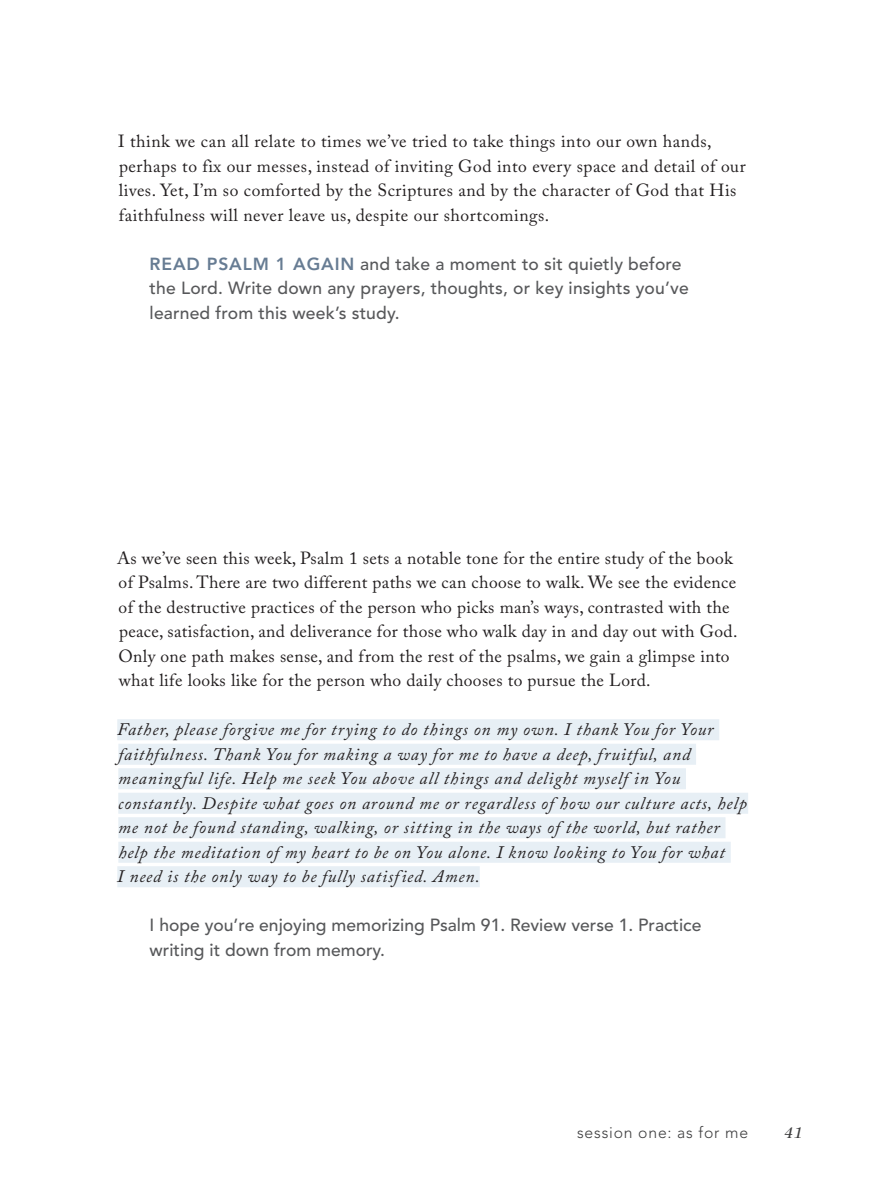
<style>
.page{position:relative;width:882px;height:1197px;background:#fff}
.page>*{position:absolute;margin:0;border:0;box-sizing:border-box;transform-origin:0 0}
.Body_No_Indent{font:17.5px/24.5px "Adobe Caslon Pro";letter-spacing:.02em;color:#231f20}
.Body_No_Indent-2{font:italic 17.5px/24.5px "Adobe Caslon Pro";letter-spacing:.05em;color:#231f20}
.Activity_Questions{font:500 17.5px/24.5px "Avenir LT Std";letter-spacing:.01em;color:#57585a}
.Activity_Questions_N{font:500 17.5px/24.5px "Avenir LT Std";color:#57585a}
.t1{font:300 15.75px "Avenir LT Std";letter-spacing:.05em;color:#3e3e3f}
.t2{font:italic 15.75px "Caslon 224 Std";color:#3e3e3f}
.s1{font-family:"Avenir";font-weight:800;color:#677c93}
</style>
<div class="page">
<div style="left:117px;top:719px;width:602px;height:21px;background:#e7eff5"></div>
<div style="left:118px;top:744px;width:578px;height:21px;background:#e7eff5"></div>
<div style="left:118px;top:768px;width:568px;height:21px;background:#e7eff5"></div>
<div style="left:118px;top:793px;width:630px;height:21px;background:#e7eff5"></div>
<div style="left:118px;top:817px;width:608px;height:21px;background:#e7eff5"></div>
<div style="left:118px;top:842px;width:613px;height:21px;background:#e7eff5"></div>
<div style="left:117px;top:866px;width:363px;height:21px;background:#e7eff5"></div>
<p class="Body_No_Indent" style="left:118px;top:129px;width:629px">I think we can all relate to times we’ve tried to take things into our own hands, perhaps to fix our messes, instead of inviting God into every space and detail of our lives. Yet, I’m so comforted by the Scriptures and by the character of God that His faithfulness will never leave us, despite our shortcomings.</p>
<p class="Activity_Questions" style="left:150px;top:252px;width:541px"><span class="s1">READ PSALM 1 AGAIN</span> and take a moment to sit quietly before the Lord. Write down any prayers, thoughts, or key insights you’ve learned from this week’s study.</p>
<p class="Body_No_Indent" style="left:117px;top:545px;width:622px">As we’ve seen this week, Psalm 1 sets a notable tone for the entire study of the book of Psalms. There are two different paths we can choose to walk. We see the evidence of the destructive practices of the person who picks man’s ways, contrasted with the peace, satisfaction, and deliverance for those who walk day in and day out with God.<br>Only one path makes sense, and from the rest of the psalms, we gain a glimpse into what life looks like for the person who daily chooses to pursue the Lord.</p>
<p class="Body_No_Indent-2" style="left:117px;top:717px;width:631px">Father, please forgive me for trying to do things on my own. I thank You for Your faithfulness. Thank You for making a way for me to have a deep, fruitful, and meaningful life. Help me seek You above all things and delight myself in You constantly. Despite what goes on around me or regardless of how our culture acts, help me not be found standing, walking, or sitting in the ways of the world, but rather help the meditation of my heart to be on You alone. I know looking to You for what<br>I need is the only way to be fully satisfied. Amen.</p>
<p class="Activity_Questions_N" style="left:150px;top:913px;width:553px">I hope you’re enjoying memorizing Psalm 91. Review verse 1. Practice writing it down from memory.</p>
<p class="t1" style="left:577px;top:1124px;width:172px">session one: as for me</p>
<p class="t2" style="left:785px;top:1123px;width:20px">41</p>
</div>
